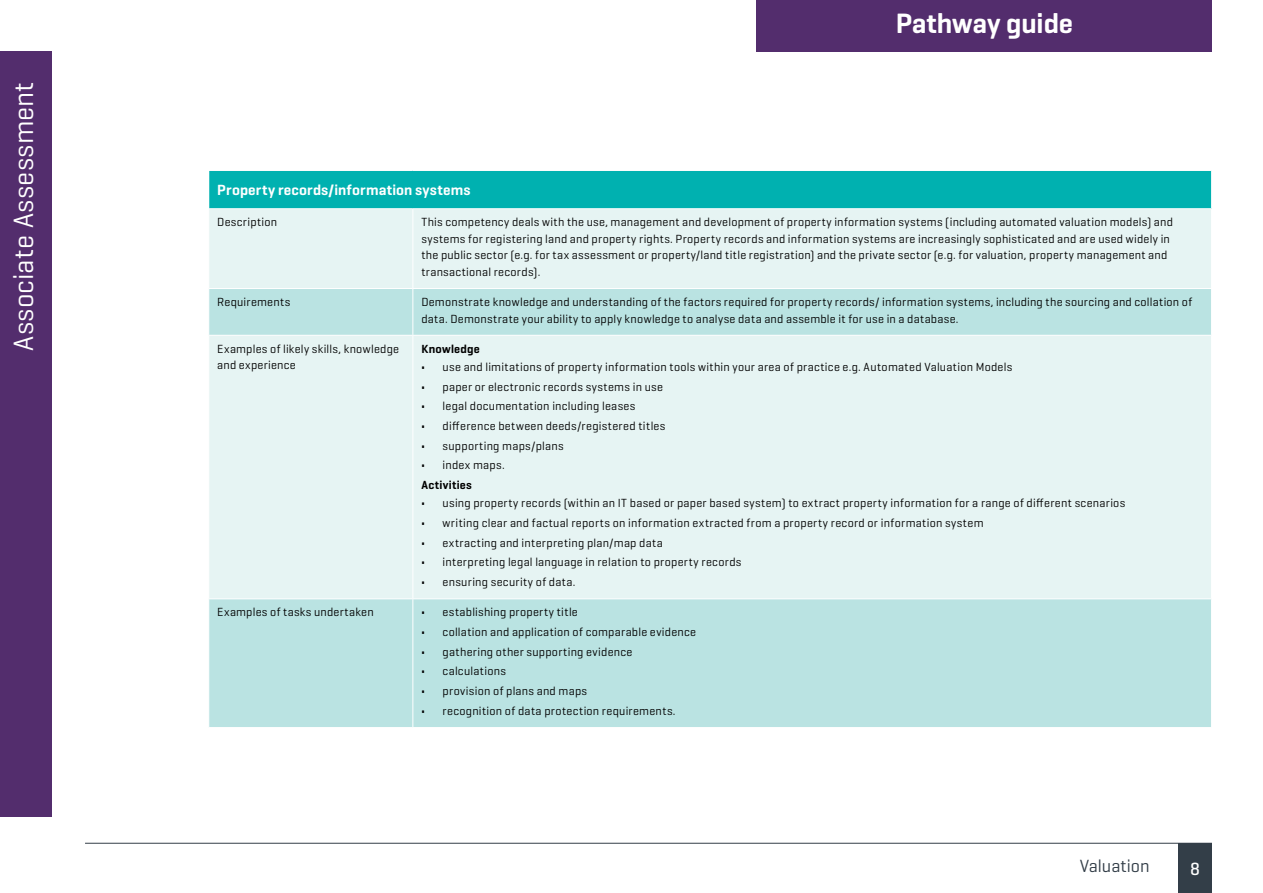
<style>
.page{position:relative;width:1263px;height:893px;background:#fff}
.page>*{position:absolute;margin:0;border:0;box-sizing:border-box;transform-origin:0 0}
.t1{font:28.5px "Geogrotesque";letter-spacing:.01em;color:#fff}
.t2{font:600 28.5px "Geogrotesque";letter-spacing:-.005em;color:#fff}
.t3{font:18px "Geogrotesque";color:#333e48}
.t4{font:500 18px "Geogrotesque";color:#fff}
.t5{font:600 15px "Geogrotesque";letter-spacing:.015em;color:#fff}
.t6{font:12px/16.5px "Geogrotesque";letter-spacing:.02em;color:#000}
.t7{font:600 12px "Geogrotesque";letter-spacing:.015em;color:#000}
.s1{font-weight:700}
.s2{font-weight:600}
</style>
<div class="page">
<div style="left:1178px;top:843px;width:34px;height:50px;background:#333e48"></div>
<hr style="left:85px;top:843px;width:1127px;height:1px;background:#333e48">
<div style="left:0;top:51px;width:51px;height:765px;background:#532d6d"></div>
<div style="left:757px;top:0;width:455px;height:51px;background:#532d6d"></div>
<div style="left:209px;top:170px;width:1002px;height:39px;background:#00b1b0"></div>
<div style="left:209px;top:209px;width:1002px;height:79px;background:#e6f4f3"></div>
<svg style="left:209px;top:289px;width:1002px;height:438px;background:#d4edec"></svg>
<hr style="left:208px;top:170px;width:205px;height:1px;background:#fff">
<hr style="left:413px;top:170px;width:799px;height:1px;background:#fff">
<hr style="left:208px;top:208px;width:205px;height:1px;background:#fff">
<hr style="left:413px;top:208px;width:799px;height:1px;background:#fff">
<hr style="left:412px;top:209px;width:1px;height:79px;background:#fff">
<hr style="left:412px;top:289px;width:1px;height:46px;background:#fff">
<hr style="left:208px;top:335px;width:205px;height:1px;background:#fff">
<hr style="left:413px;top:335px;width:799px;height:1px;background:#fff">
<hr style="left:412px;top:336px;width:1px;height:262px;background:#fff">
<hr style="left:208px;top:598px;width:205px;height:1px;background:#fff">
<hr style="left:413px;top:598px;width:799px;height:1px;background:#fff">
<hr style="left:412px;top:599px;width:1px;height:128px;background:#fff">
<h1 class="t1" style="left:6px;top:351px;width:271px;rotate:-90deg">Associate Assessment</h1>
<h1 class="t2" style="left:896px;top:6px;width:179px">Pathway guide</h1>
<p class="t5" style="left:217px;top:181px;width:255px">Property records/information systems</p>
<p class="t6" style="left:217px;top:214px;width:61px">Description</p>
<p class="t6" style="left:421px;top:214px;width:753px">This competency deals with the use, management and development of property information systems (including automated valuation models) and systems for registering land and property rights. Property records and information systems are increasingly sophisticated and are used widely in the public sector (e.g. for tax assessment or property/land title registration) and the private sector (e.g. for valuation, property management and transactional records).</p>
<p class="t6" style="left:217px;top:293px;width:75px">Requirements</p>
<p class="t6" style="left:421px;top:293px;width:772px">Demonstrate knowledge and understanding of the factors required for property records/ information systems, including the sourcing and collation of data. Demonstrate your ability to apply knowledge to analyse data and assemble it for use in a database.</p>
<p class="t6" style="left:217px;top:340px;width:183px">Examples of likely skills, knowledge and experience</p>
<p class="t7" style="left:421px;top:341px;width:60px">Knowledge</p>
<p class="t6" style="left:421px;top:358px;width:592px"><span class="s1">•</span> use and limitations of property information tools within your area of practice e.g. Automated Valuation Models</p>
<p class="t6" style="left:421px;top:378px;width:243px"><span class="s1">•</span> paper or electronic records systems in use</p>
<p class="t6" style="left:421px;top:398px;width:216px"><span class="s1">•</span> legal documentation including leases</p>
<p class="t6" style="left:421px;top:417px;width:246px"><span class="s1">•</span> difference between deeds/registered titles</p>
<p class="t6" style="left:421px;top:437px;width:144px"><span class="s1">•</span> supporting maps/plans</p>
<p class="t6" style="left:421px;top:455px;width:85px;line-height:19.6px"><span class="s1">•</span> index maps.<br><span class="s2">Activities</span></p>
<p class="t6" style="left:421px;top:495px;width:705px"><span class="s1">•</span> using property records (within an IT based or paper based system) to extract property information for a range of different scenarios</p>
<p class="t6" style="left:421px;top:514px;width:564px"><span class="s1">•</span> writing clear and factual reports on information extracted from a property record or information system</p>
<p class="t6" style="left:421px;top:534px;width:243px"><span class="s1">•</span> extracting and interpreting plan/map data</p>
<p class="t6" style="left:421px;top:554px;width:322px"><span class="s1">•</span> interpreting legal language in relation to property records</p>
<p class="t6" style="left:421px;top:573px;width:156px"><span class="s1">•</span> ensuring security of data.</p>
<p class="t6" style="left:217px;top:604px;width:158px">Examples of tasks undertaken</p>
<p class="t6" style="left:421px;top:604px;width:158px"><span class="s1">•</span> establishing property title</p>
<p class="t6" style="left:421px;top:623px;width:276px"><span class="s1">•</span> collation and application of comparable evidence</p>
<p class="t6" style="left:421px;top:643px;width:213px"><span class="s1">•</span> gathering other supporting evidence</p>
<p class="t6" style="left:421px;top:663px;width:86px"><span class="s1">•</span> calculations</p>
<p class="t6" style="left:421px;top:682px;width:167px"><span class="s1">•</span> provision of plans and maps</p>
<p class="t6" style="left:421px;top:702px;width:256px"><span class="s1">•</span> recognition of data protection requirements.</p>
<h2 class="t3" style="left:1080px;top:854px;width:71px">Valuation</h2>
<h2 class="t4" style="left:1190px;top:857px;width:11px">8</h2>
</div>
